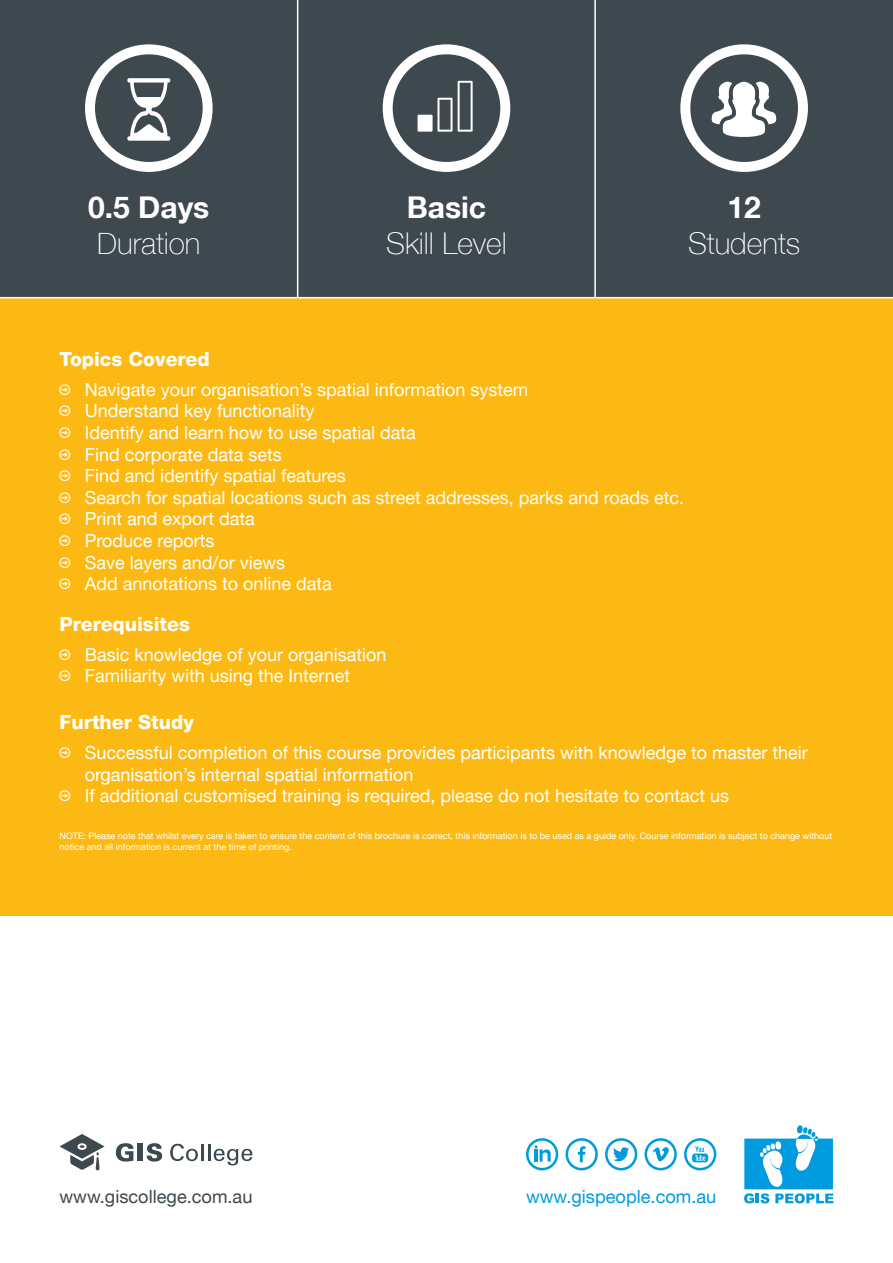
<style>
.page{position:relative;width:893px;height:1263px;background:#fff}
.page>*{position:absolute;margin:0;border:0;box-sizing:border-box;transform-origin:0 0}
.t1{font:100 30px "Helvetica Neue LT";color:#fff}
.t2{font:700 30px "Helvetica Neue LT";color:#fff}
.t3{font:800 19.5px "Helvetica Neue LT";color:#fff}
.t4{font:18.15px "Helvetica Neue LT";color:#3e484f}
.t5{font:18.15px "Helvetica Neue LT";color:#009bde}
.t6{font:18px/21.6px "Helvetica Neue LT";color:#fff}
.t7{font:9px/10.8px "Helvetica Neue LT";color:#fff}
</style>
<div class="page">
<div style="left:0;top:0;width:298px;height:298px;background:#3e484f"></div>
<div style="left:298px;top:0;width:297px;height:298px;background:#3e484f"></div>
<div style="left:595px;top:0;width:298px;height:298px;background:#3e484f"></div>
<div style="left:0;top:298px;width:893px;height:617px;background:#fdb913"></div>
<svg style="left:85px;top:44px;width:128px;height:128px"></svg>
<hr style="left:297px;top:0;width:1px;height:298px;background:#fff">
<hr style="left:594px;top:0;width:2px;height:298px;background:#fff">
<hr style="left:0;top:297px;width:893px;height:1px;background:#fff">
<svg style="left:680px;top:44px;width:128px;height:128px"></svg>
<svg style="left:383px;top:44px;width:127px;height:128px"></svg>
<svg style="left:744px;top:1125px;width:89px;height:78px"></svg>
<svg style="left:605px;top:1138px;width:32px;height:32px"></svg>
<svg style="left:645px;top:1138px;width:32px;height:32px"></svg>
<svg style="left:566px;top:1138px;width:32px;height:32px"></svg>
<svg style="left:684px;top:1138px;width:32px;height:32px"></svg>
<svg style="left:526px;top:1138px;width:32px;height:32px"></svg>
<svg style="left:60px;top:1134px;width:45px;height:36px"></svg>
<svg style="left:116px;top:1143px;width:17px;height:18px"></svg>
<div style="left:138px;top:1143px;width:5px;height:18px;background:#3e484f"></div>
<svg style="left:147px;top:1143px;width:15px;height:18px"></svg>
<svg style="left:170px;top:1144px;width:28px;height:17px"></svg>
<hr style="left:201px;top:1144px;width:3px;height:17px;background:#3e484f">
<svg style="left:208px;top:1144px;width:44px;height:21px"></svg>
<h1 class="t2" style="left:88px;top:189px;width:123px">0.5 Days</h1>
<h1 class="t1" style="left:97px;top:226px;width:105px">Duration</h1>
<h1 class="t2" style="left:407px;top:189px;width:81px">Basic</h1>
<h1 class="t1" style="left:386px;top:226px;width:122px">Skill Level</h1>
<h1 class="t2" style="left:727px;top:189px;width:35px">12</h1>
<h1 class="t1" style="left:688px;top:226px;width:114px">Students</h1>
<p class="t3" style="left:60px;top:347px;width:152px">Topics Covered</p>
<p class="t6" style="left:85px;top:378px;width:601px">Navigate your organisation’s spatial information system<br>Understand key functionality<br>Identify and learn how to use spatial data<br>Find corporate data sets<br>Find and identify spatial features<br>Search for spatial locations such as street addresses, parks and roads etc.<br>Print and export data<br>Produce reports<br>Save layers and/or views<br>Add annotations to online data</p>
<p class="t3" style="left:60px;top:612px;width:132px">Prerequisites</p>
<p class="t6" style="left:85px;top:643px;width:303px">Basic knowledge of your organisation<br>Familiarity with using the Internet</p>
<p class="t3" style="left:60px;top:710px;width:136px">Further Study</p>
<p class="t6" style="left:85px;top:742px;width:725px">Successful completion of this course provides participants with knowledge to master their organisation’s internal spatial information<br>If additional customised training is required, please do not hesitate to contact us</p>
<p class="t7" style="left:60px;top:830px;width:774px">NOTE: Please note that whilst every care is taken to ensure the content of this brochure is correct, this information is to be used as a guide only. Course information is subject to change without notice and all information is current at the time of printing.</p>
<p class="t4" style="left:60px;top:1186px;width:194px">www.giscollege.com.au</p>
<p class="t5" style="left:526px;top:1186px;width:192px">www.gispeople.com.au</p>
</div>
